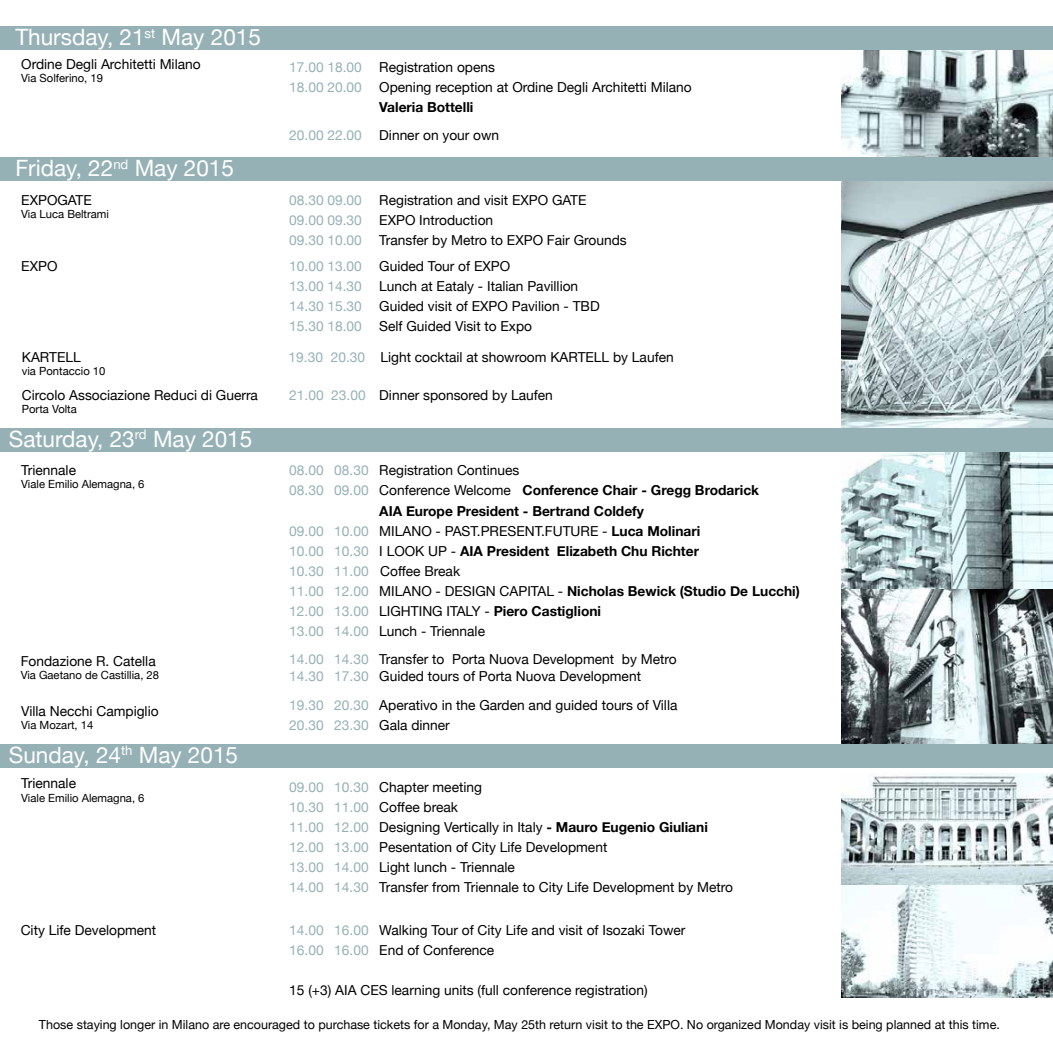
<style>
.page{position:relative;width:1053px;height:1053px;background:#fff}
.page>*{position:absolute;margin:0;border:0;box-sizing:border-box;transform-origin:0 0}
.t1{font:22.5px "Helvetica Neue";color:#fff}
.t2{font:13.75px/20px "Helvetica Neue";color:#000}
.t3{font:700 13.75px "Helvetica Neue";color:#000}
.t4{font:13.75px "Helvetica Neue";color:#96b1b5}
.t5{font:12.5px "Helvetica Neue";color:#000}
.t6{font:11.25px "Helvetica Neue";color:#000}
.s1{color:#96b1b5}
.s2{font-weight:400;color:#96b1b5}
.s3{font-weight:400}
.s4{font-weight:700}
</style>
<div class="page">
<img style="left:841px;top:181px;width:211px;height:247px">
<img style="left:841px;top:451px;width:211px;height:293px">
<img style="left:841px;top:50px;width:211px;height:107px">
<div style="left:0;top:26px;width:1052px;height:24px;background:#96b1b5"></div>
<div style="left:0;top:157px;width:1052px;height:24px;background:#96b1b5"></div>
<div style="left:0;top:428px;width:1052px;height:23px;background:#96b1b5"></div>
<div style="left:0;top:744px;width:1052px;height:23px;background:#96b1b5"></div>
<img style="left:841px;top:884px;width:211px;height:113px">
<img style="left:841px;top:773px;width:211px;height:111px">
<h1 class="t1" style="left:15px;top:21px;width:247px">Thursday, 21<sup>st</sup> May 2015</h1>
<p class="t2" style="left:21px;top:54px;width:181px">Ordine Degli Architetti Milano</p>
<p class="t6" style="left:21px;top:70px;width:83px">Via Solferino, 19</p>
<h1 class="t1" style="left:15px;top:152px;width:220px">Friday, 22<sup>nd</sup> May 2015</h1>
<p class="t2" style="left:21px;top:190px;width:72px">EXPOGATE</p>
<p class="t6" style="left:21px;top:206px;width:89px">Via Luca Beltrami</p>
<p class="t2" style="left:21px;top:257px;width:38px">EXPO</p>
<p class="t2" style="left:22px;top:347px;width:60px">KARTELL</p>
<p class="t6" style="left:22px;top:363px;width:85px">via Pontaccio 10</p>
<p class="t2" style="left:22px;top:385px;width:238px">Circolo Associazione Reduci di Guerra</p>
<p class="t6" style="left:22px;top:401px;width:57px">Porta Volta</p>
<h1 class="t1" style="left:9px;top:422px;width:245px">Saturday, 23<sup>rd</sup> May 2015</h1>
<p class="t2" style="left:21px;top:460px;width:56px">Triennale</p>
<p class="t6" style="left:21px;top:476px;width:125px">Viale Emilio Alemagna, 6</p>
<p class="t2" style="left:21px;top:651px;width:136px">Fondazione R. Catella</p>
<p class="t6" style="left:21px;top:667px;width:140px">Via Gaetano de Castillia, 28</p>
<p class="t2" style="left:21px;top:701px;width:139px">Villa Necchi Campiglio</p>
<p class="t6" style="left:21px;top:717px;width:74px">Via Mozart, 14</p>
<h1 class="t1" style="left:9px;top:738px;width:231px">Sunday, 24<sup>th</sup> May 2015</h1>
<p class="t2" style="left:21px;top:773px;width:56px">Triennale</p>
<p class="t6" style="left:21px;top:789px;width:125px">Viale Emilio Alemagna, 6</p>
<p class="t4" style="left:289px;top:57px;width:74px">17.00 18.00</p>
<p class="t2" style="left:379px;top:58px;width:117px">Registration opens</p>
<p class="t4" style="left:289px;top:78px;width:74px">18.00 20.00</p>
<p class="t2" style="left:379px;top:78px;width:314px">Opening reception at Ordine Degli Architetti Milano</p>
<p class="t3" style="left:379px;top:97px;width:96px">Valeria Bottelli</p>
<p class="t4" style="left:289px;top:125px;width:74px">20.00 22.00</p>
<p class="t2" style="left:379px;top:126px;width:121px">Dinner on your own</p>
<p class="t4" style="left:289px;top:190px;width:74px">08.30 09.00</p>
<p class="t2" style="left:379px;top:190px;width:209px">Registration and visit EXPO GATE</p>
<p class="t4" style="left:289px;top:210px;width:74px">09.00 09.30</p>
<p class="t2" style="left:379px;top:210px;width:115px">EXPO Introduction</p>
<p class="t4" style="left:289px;top:230px;width:74px">09.30 10.00</p>
<p class="t2" style="left:379px;top:230px;width:249px">Transfer by Metro to EXPO Fair Grounds</p>
<p class="t4" style="left:289px;top:256px;width:74px">10.00 13.00</p>
<p class="t2" style="left:379px;top:257px;width:132px">Guided Tour of EXPO</p>
<p class="t4" style="left:289px;top:276px;width:74px">13.00 14.30</p>
<p class="t2" style="left:379px;top:277px;width:200px">Lunch at Eataly - Italian Pavillion</p>
<p class="t4" style="left:289px;top:296px;width:74px">14.30 15.30</p>
<p class="t2" style="left:379px;top:297px;width:222px">Guided visit of EXPO Pavilion - TBD</p>
<p class="t4" style="left:289px;top:316px;width:74px">15.30 18.00</p>
<p class="t2" style="left:379px;top:317px;width:154px">Self Guided Visit to Expo</p>
<p class="t2" style="left:288px;top:347px;width:386px"><span class="s1">19.30 20.30</span> Light cocktail at showroom KARTELL by Laufen</p>
<p class="t2" style="left:289px;top:385px;width:265px"><span class="s1">21.00 23.00</span> Dinner sponsored by Laufen</p>
<p class="t2" style="left:289px;top:461px;width:232px"><span class="s1">08.00 08.30</span> Registration Continues</p>
<p class="t3" style="left:289px;top:479px;width:471px"><span class="s2">08.30 09.00</span> <span class="s3">Conference Welcome</span> Conference Chair - Gregg Brodarick</p>
<p class="t3" style="left:379px;top:500px;width:266px">AIA Europe President - Bertrand Coldefy</p>
<p class="t2" style="left:289px;top:521px;width:412px"><span class="s1">09.00 10.00</span> MILANO - PAST.PRESENT.FUTURE - <span class="s4">Luca Molinari</span></p>
<p class="t3" style="left:289px;top:540px;width:411px"><span class="s2">10.00 10.30</span> <span class="s3">I LOOK UP -</span> AIA President Elizabeth Chu Richter</p>
<p class="t2" style="left:289px;top:561px;width:172px"><span class="s1">10.30 11.00</span> Coffee Break</p>
<p class="t3" style="left:289px;top:580px;width:512px"><span class="s2">11.00 12.00</span> <span class="s3">MILANO - DESIGN CAPITAL -</span> Nicholas Bewick (Studio De Lucchi)</p>
<p class="t3" style="left:289px;top:600px;width:313px"><span class="s2">12.00 13.00</span> <span class="s3">LIGHTING ITALY -</span> Piero Castiglioni</p>
<p class="t2" style="left:289px;top:621px;width:197px"><span class="s1">13.00 14.00</span> Lunch - Triennale</p>
<p class="t2" style="left:289px;top:651px;width:389px;line-height:16.5px"><span class="s1">14.00 14.30</span> Transfer to Porta Nuova Development by Metro<br><span class="s1">14.30 17.30</span> Guided tours of Porta Nuova Development</p>
<p class="t2" style="left:289px;top:696px;width:389px"><span class="s1">19.30 20.30</span> Aperativo in the Garden and guided tours of Villa<br><span class="s1">20.30 23.30</span> Gala dinner</p>
<p class="t2" style="left:289px;top:777px;width:445px"><span class="s1">09.00 10.30</span> Chapter meeting<br><span class="s1">10.30 11.00</span> Coffee break<br><span class="s1">11.00 12.00</span> Designing Vertically in Italy <span class="s4">- Mauro Eugenio Giuliani </span><span class="s1">12.00 13.00</span> Pesentation of City Life Development<br><span class="s1">13.00 14.00</span> Light lunch - Triennale<br><span class="s1">14.00 14.30</span> Transfer from Triennale to City Life Development by Metro</p>
<p class="t2" style="left:21px;top:920px;width:137px">City Life Development</p>
<p class="t2" style="left:289px;top:920px;width:398px"><span class="s1">14.00 16.00</span> Walking Tour of City Life and visit of Isozaki Tower<br><span class="s1">16.00 16.00</span> End of Conference</p>
<p class="t2" style="left:289px;top:980px;width:360px">15 (+3) AIA CES learning units (full conference registration)</p>
<p class="t5" style="left:39px;top:1015px;width:962px">Those staying longer in Milano are encouraged to purchase tickets for a Monday, May 25th return visit to the EXPO. No organized Monday visit is being planned at this time.</p>
</div>
